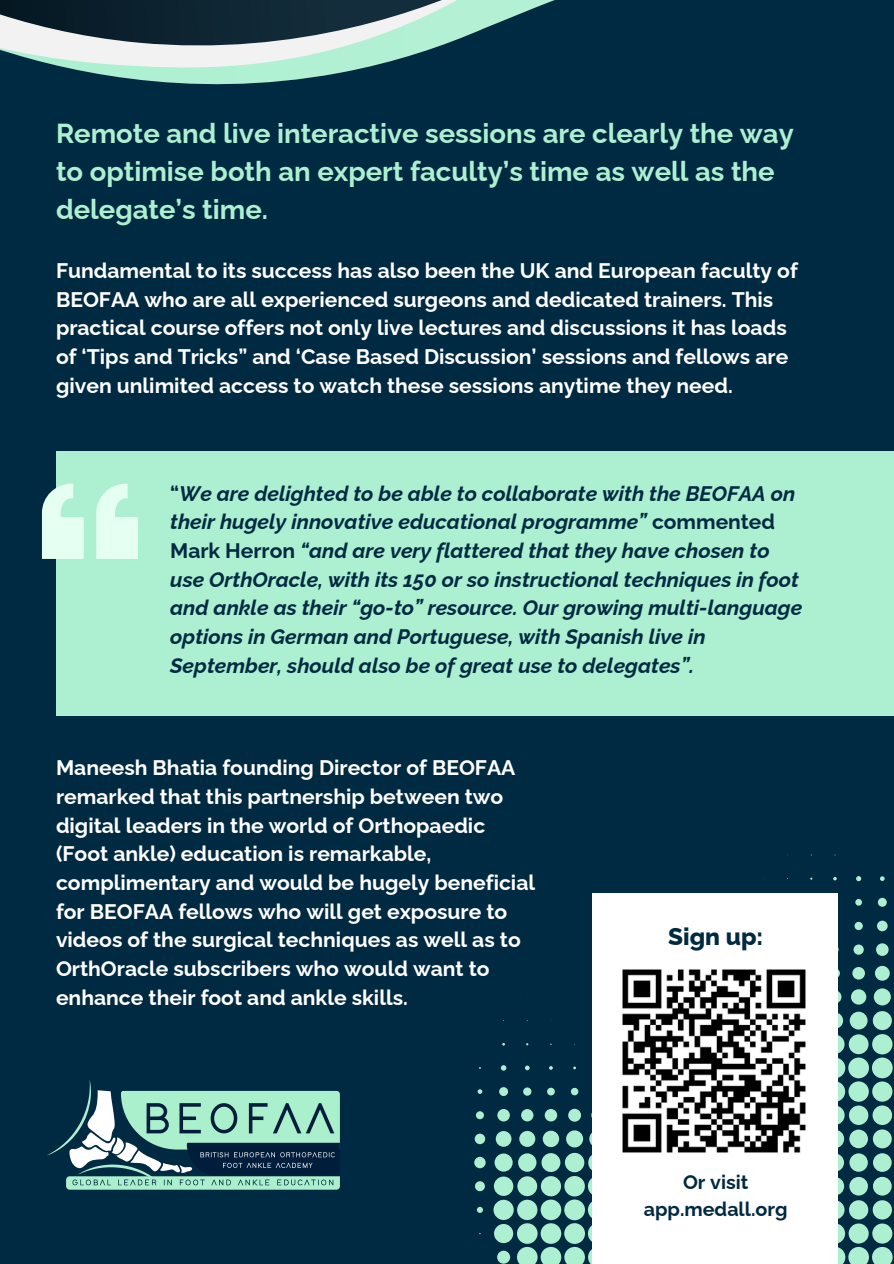
<style>
.page{position:relative;width:894px;height:1264px;background:#fff}
.page>*{position:absolute;margin:0;border:0;box-sizing:border-box;transform-origin:0 0}
.t1{font:700 27.45px/38.2px "Raleway";color:#acf0d1}
.t2{font:800 24.3px "Raleway";color:#002a42}
.t3{font:700 21.15px/28.7px "Raleway";color:#fff}
.t4{font:italic 700 21px/28.7px "Raleway";color:#002a42}
.t5{font:700 19.65px/27.2px "Raleway";color:#002a42;text-align:center}
.s1{font-style:normal}
</style>
<div class="page">
<div style="left:0;top:0;width:893px;height:1263px;background:#002a42"></div>
<svg style="left:94px;top:0;width:461px;height:85px"></svg>
<svg style="left:0;top:0;width:493px;height:73px"></svg>
<svg style="left:474px;top:854px;width:419px;height:409px"></svg>
<div style="left:592px;top:893px;width:245px;height:370px;background:#fff"></div>
<img style="left:622px;top:969px;width:184px;height:184px">
<div style="left:56px;top:450px;width:837px;height:265px;background:#acefd1"></div>
<svg style="left:42px;top:483px;width:96px;height:76px"></svg>
<svg style="left:47px;top:1080px;width:140px;height:96px"></svg>
<img style="left:121px;top:1090px;width:219px;height:59px">
<img style="left:187px;top:1142px;width:153px;height:34px">
<img style="left:146px;top:1103px;width:188px;height:30px">
<img style="left:223px;top:1152px;width:112px;height:15px">
<img style="left:66px;top:1176px;width:274px;height:13px">
<img style="left:194px;top:1179px;width:139px;height:6px">
<p class="t1" style="left:56px;top:114px;width:739px">Remote and live interactive sessions are clearly the way to optimise both an expert faculty’s time as well as the delegate’s time.</p>
<p class="t3" style="left:56px;top:256px;width:743px">Fundamental to its success has also been the UK and European faculty of BEOFAA who are all experienced surgeons and dedicated trainers. This practical course offers not only live lectures and discussions it has loads of ‘Tips and Tricks” and ‘Case Based Discussion’ sessions and fellows are given unlimited access to watch these sessions anytime they need.</p>
<h1 class="t4" style="left:170px;top:479px;width:633px"><span class="s1">“</span>We are delighted to be able to collaborate with the BEOFAA on their hugely innovative educational programme” <span class="s1">commented Mark Herron</span> “and are very flattered that they have chosen to use OrthOracle, with its 150 or so instructional techniques in foot and ankle as their “go-to” resource. Our growing multi-language options in German and Portuguese, with Spanish live in September, should also be of great use to delegates”.</h1>
<p class="t3" style="left:56px;top:753px;width:480px">Maneesh Bhatia founding Director of BEOFAA remarked that this partnership between two digital leaders in the world of Orthopaedic (Foot ankle) education is remarkable, complimentary and would be hugely beneficial for BEOFAA fellows who will get exposure to videos of the surgical techniques as well as to OrthOracle subscribers who would want to enhance their foot and ankle skills.</p>
<p class="t2" style="left:668px;top:921px;width:96px">Sign up:</p>
<p class="t5" style="left:643px;top:1168px;width:145px">Or visit app.medall.org</p>
</div>
